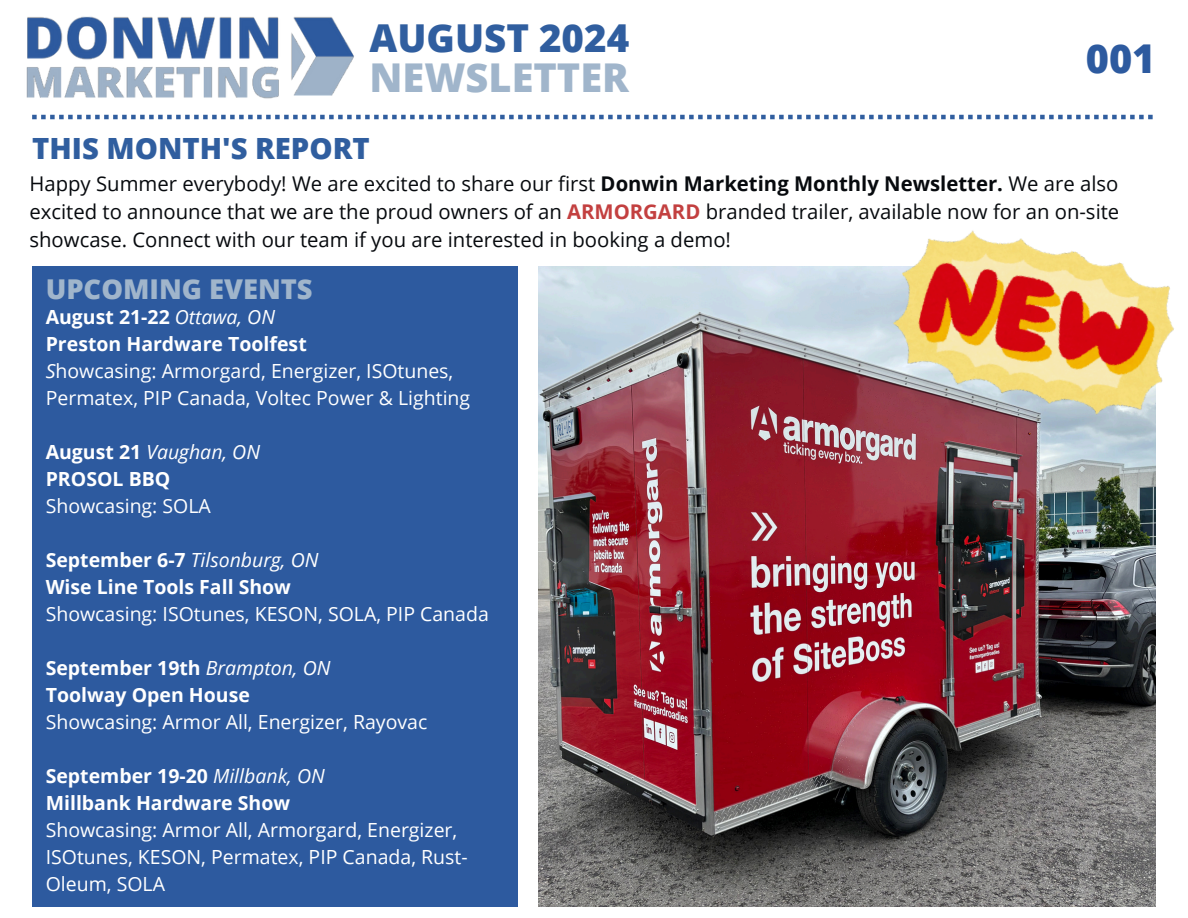
<style>
.page{position:relative;width:1188px;height:918px;background:#fff}
.page>*{position:absolute;margin:0;border:0;box-sizing:border-box;transform-origin:0 0}
.t1{font:800 39.75px "Open Sans";color:#a0b5cb}
.t2{font:800 39.75px "Open Sans";color:#2d5a9f}
.t3{font:800 38.55px "Open Sans";color:#305e9f}
.t4{font:800 29.25px "Open Sans";color:#305e9f}
.t5{font:800 27.3px "Open Sans";color:#a0b5cb}
.t6{font:20.25px/28.2px "Open Sans";color:#070a0e;text-align:justify}
.t7{font:19.5px/27px "Open Sans";color:#fff}
.t8{font:700 19.5px "Open Sans";color:#fff}
.t9{font:italic 19.5px "Open Sans";color:#fff}
.s1{font-weight:700}
.s2{font-weight:700;color:#c34040}
.s3{font-weight:400;font-style:italic}
.s4{font-style:italic}
.s5{font-weight:700;font-style:normal}
</style>
<div class="page">
<img style="left:26px;top:16px;width:328px;height:83px">
<svg style="left:32px;top:115px;width:1121px;height:4px"></svg>
<div style="left:32px;top:266px;width:485px;height:640px;background:#2d5a9f"></div>
<img style="left:538px;top:266px;width:618px;height:640px">
<img style="left:880px;top:230px;width:294px;height:203px">
<p class="t3" style="left:369px;top:11px;width:261px">AUGUST 2024</p>
<p class="t1" style="left:369px;top:50px;width:261px">NEWSLETTER</p>
<p class="t4" style="left:32px;top:128px;width:339px">THIS MONTH'S REPORT</p>
<p class="t2" style="left:1086px;top:30px;width:71px">001</p>
<h2 class="t6" style="left:29px;top:169px;width:1091px">Happy Summer everybody! We are excited to share our first <span class="s1">Donwin Marketing Monthly Newsletter.</span> We are also excited to announce that we are the proud owners of an <span class="s2">ARMORGARD</span> branded trailer, available now for an on-site showcase. Connect with our team if you are interested in booking a demo!</h2>
<h3 class="t5" style="left:46px;top:270px;width:268px">UPCOMING EVENTS</h3>
<p class="t8" style="left:46px;top:303px;width:231px">August 21-22 <span class="s3">Ottawa, ON</span></p>
<p class="t8" style="left:46px;top:330px;width:263px">Preston Hardware Toolfest</p>
<p class="t7" style="left:46px;top:357px;width:426px"><span class="s4">S</span>howcasing: Armorgard, Energizer, ISOtunes,<br>Permatex, PIP Canada, Voltec Power &amp; Lighting</p>
<p class="t9" style="left:46px;top:438px;width:216px"><span class="s5">August 21</span> Vaughan, ON</p>
<p class="t8" style="left:46px;top:465px;width:126px">PROSOL BBQ</p>
<p class="t7" style="left:46px;top:492px;width:167px">Showcasing: SOLA</p>
<p class="t9" style="left:46px;top:546px;width:274px"><span class="s5">September 6-7</span> Tilsonburg, ON</p>
<p class="t8" style="left:46px;top:573px;width:247px">Wise Line Tools Fall Show</p>
<p class="t7" style="left:46px;top:600px;width:445px">Showcasing: ISOtunes, KESON, SOLA, PIP Canada</p>
<p class="t8" style="left:46px;top:654px;width:286px">September 19th <span class="s3">Brampton, ON</span></p>
<p class="t8" style="left:46px;top:681px;width:206px">Toolway Open House</p>
<p class="t7" style="left:46px;top:708px;width:383px">Showcasing: Armor All, Energizer, Rayovac</p>
<p class="t8" style="left:46px;top:762px;width:281px">September 19-20 <span class="s3">Millbank, ON</span></p>
<p class="t8" style="left:46px;top:789px;width:246px">Millbank Hardware Show</p>
<p class="t7" style="left:46px;top:816px;width:423px">Showcasing: Armor All, Armorgard, Energizer,<br>ISOtunes, KESON, Permatex, PIP Canada, Rust-<br>Oleum, SOLA</p>
</div>
